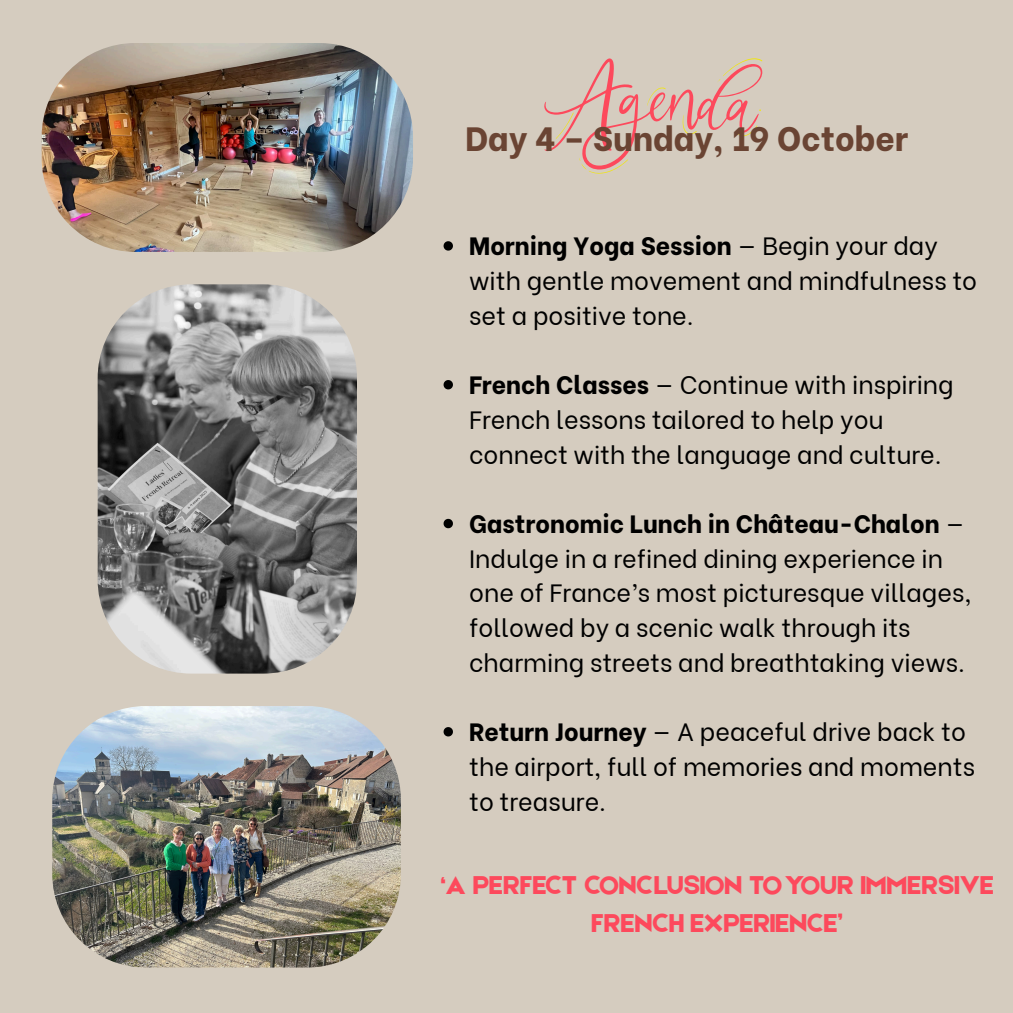
<style>
.page{position:relative;width:1013px;height:1013px;background:#fff}
.page>*{position:absolute;margin:0;border:0;box-sizing:border-box;transform-origin:0 0}
.t1{font:800 33.62px "Be Vietnam";color:#6a4433}
.t2{font:27.5px/38.5px "Etna";color:#fd495c;text-align:center}
.t3{font:25px/34.8px "Be Vietnam";color:#000}
.s1{font-weight:800}
</style>
<div class="page">
<div style="left:0;top:0;width:1012px;height:1012px;background:#d5ccbf"></div>
<img style="left:98px;top:284px;width:258px;height:389px;border-radius:94px">
<svg style="left:544px;top:58px;width:218px;height:116px"></svg>
<img style="left:52px;top:706px;width:349px;height:261px;border-radius:94px">
<img style="left:42px;top:43px;width:371px;height:209px;border-radius:94px">
<svg style="left:443px;top:241px;width:10px;height:9px"></svg>
<svg style="left:443px;top:380px;width:10px;height:9px"></svg>
<svg style="left:443px;top:519px;width:10px;height:9px"></svg>
<svg style="left:443px;top:727px;width:10px;height:9px"></svg>
<h1 class="t1" style="left:465px;top:111px;width:444px">Day 4 – Sunday, 19 October</h1>
<p class="t3" style="left:469px;top:226px;width:509px"><span class="s1">Morning Yoga Session</span> — Begin your day with gentle movement and mindfulness to set a positive tone.</p>
<p class="t3" style="left:469px;top:365px;width:486px"><span class="s1">French Classes</span> — Continue with inspiring<br>French lessons tailored to help you connect with the language and culture.</p>
<p class="t3" style="left:469px;top:504px;width:504px"><span class="s1">Gastronomic Lunch in Château-Chalon</span> — Indulge in a refined dining experience in one of France’s most picturesque villages, followed by a scenic walk through its charming streets and breathtaking views.</p>
<p class="t3" style="left:469px;top:712px;width:507px"><span class="s1">Return Journey</span> — A peaceful drive back to the airport, full of memories and moments to treasure.</p>
<p class="t2" style="left:440px;top:864px;width:555px">‘A PERFECT CONCLUSION TOYOUR IMMERSIVE<br>FRENCH EXPERIENCE’</p>
</div>
